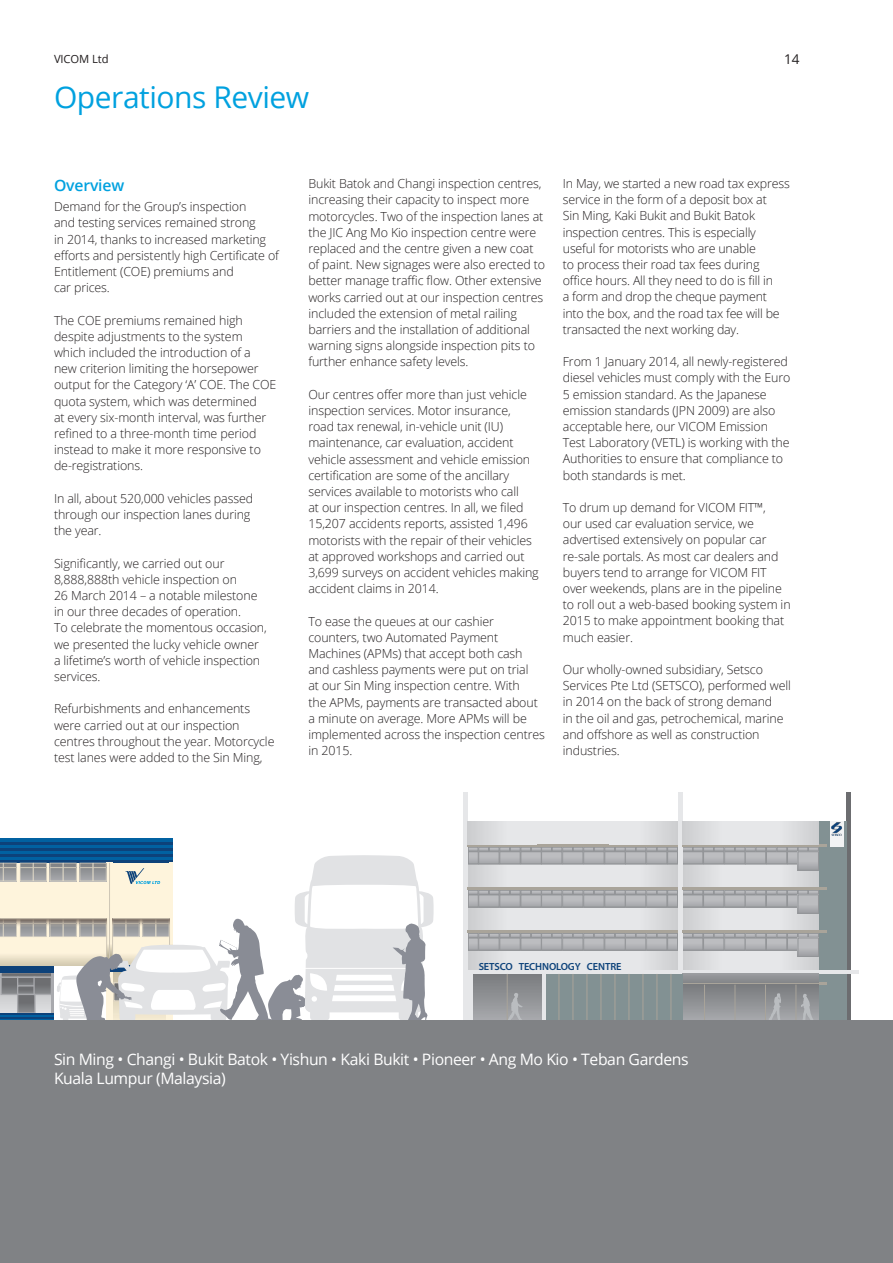
<style>
.page{position:relative;width:893px;height:1263px;background:#fff}
.page>*{position:absolute;margin:0;border:0;box-sizing:border-box;transform-origin:0 0}
.t1{font:30px "Open Sans";letter-spacing:-.015em;color:#00a1df}
.t2{font:15.75px/19.5px "Open Sans";letter-spacing:-.025em;color:#fff}
.t3{font:600 15.75px "Open Sans";letter-spacing:-.01em;color:#00a1df}
.t4{font:13.5px "Open Sans";color:#231f20}
.t5{font:300 12.45px/16.2px "Open Sans";letter-spacing:-.01em;color:#231f20}
.t6{font:11.25px "Open Sans";letter-spacing:-.01em;color:#231f20}
.t7{font:600 10.35px "Myriad Pro";letter-spacing:-.01em;color:#0d427a}
</style>
<div class="page">
<div style="left:472px;top:974px;width:70px;height:46px;background:linear-gradient(to bottom,#7a7c7f,#a6a7ab)"></div>
<div style="left:463px;top:821px;width:356px;height:153px;background:#e6e7e9"></div>
<div style="left:682px;top:864px;width:68px;height:23px;background:linear-gradient(to right,#d0d1d3,#ecedef)"></div>
<div style="left:610px;top:864px;width:68px;height:23px;background:linear-gradient(to right,#edeef0,#d1d2d4)"></div>
<svg style="left:751px;top:864px;width:68px;height:23px"></svg>
<div style="left:468px;top:864px;width:68px;height:23px;background:linear-gradient(to right,#d1d2d4,#ecedef)"></div>
<div style="left:682px;top:907px;width:68px;height:24px;background:linear-gradient(to right,#d0d1d3,#ecedef)"></div>
<div style="left:610px;top:907px;width:68px;height:24px;background:linear-gradient(to right,#edeef0,#d1d2d4)"></div>
<div style="left:751px;top:907px;width:68px;height:24px;background:linear-gradient(to right,#edeef0,#d0d1d3)"></div>
<div style="left:468px;top:907px;width:68px;height:24px;background:linear-gradient(to right,#d1d2d4,#ecedef)"></div>
<div style="left:682px;top:950px;width:68px;height:24px;background:linear-gradient(to right,#d2d3d5,#ebecee)"></div>
<div style="left:610px;top:950px;width:68px;height:24px;background:linear-gradient(to right,#ecedef,#d3d4d6)"></div>
<svg style="left:751px;top:950px;width:68px;height:20px"></svg>
<div style="left:468px;top:950px;width:68px;height:24px;background:linear-gradient(to right,#d3d4d6,#ebecee)"></div>
<svg style="left:468px;top:847px;width:351px;height:17px"></svg>
<svg style="left:800px;top:853px;width:17px;height:15px"></svg>
<div style="left:798px;top:851px;width:21px;height:19px;border:1px solid #939598"></div>
<svg style="left:468px;top:890px;width:351px;height:17px"></svg>
<svg style="left:800px;top:896px;width:17px;height:16px"></svg>
<div style="left:798px;top:894px;width:21px;height:20px;border:1px solid #939598"></div>
<svg style="left:468px;top:933px;width:351px;height:17px"></svg>
<svg style="left:800px;top:940px;width:17px;height:15px"></svg>
<div style="left:798px;top:938px;width:21px;height:19px;border:1px solid #939598"></div>
<hr style="left:678px;top:792px;width:4px;height:181px;background:#e6e7e9">
<hr style="left:847px;top:792px;width:4px;height:228px;background:#6c6d70">
<div style="left:463px;top:792px;width:5px;height:228px;background:#e6e7e9"></div>
<hr style="left:468px;top:974px;width:4px;height:46px;background:#e6e7e9">
<div style="left:542px;top:974px;width:5px;height:46px;background:#e6e7e9"></div>
<div style="left:819px;top:821px;width:28px;height:199px;background:#829193"></div>
<hr style="left:682px;top:844px;width:145px;height:3px;background:#a9a49a">
<hr style="left:468px;top:844px;width:210px;height:3px;background:#a9a49a">
<hr style="left:682px;top:888px;width:145px;height:2px;background:#a9a49a">
<hr style="left:682px;top:982px;width:145px;height:3px;background:#a9a49a">
<hr style="left:468px;top:888px;width:210px;height:2px;background:#a9a49a">
<hr style="left:682px;top:931px;width:145px;height:2px;background:#a9a49a">
<hr style="left:468px;top:931px;width:210px;height:2px;background:#a9a49a">
<div style="left:682px;top:821px;width:68px;height:23px;background:linear-gradient(to right,#d0d1d3,#ecedef)"></div>
<div style="left:610px;top:821px;width:68px;height:23px;background:linear-gradient(to right,#edeef0,#d1d2d4)"></div>
<div style="left:751px;top:821px;width:68px;height:23px;background:linear-gradient(to right,#edeef0,#d1d2d4)"></div>
<div style="left:468px;top:821px;width:68px;height:23px;background:linear-gradient(to right,#d1d2d4,#ecedef)"></div>
<div style="left:830px;top:821px;width:13px;height:26px;background:#f2f3f4"></div>
<hr style="left:463px;top:971px;width:395px;height:3px;background:#e6e7e9">
<div style="left:682px;top:974px;width:137px;height:8px;background:#909295"></div>
<svg style="left:683px;top:985px;width:136px;height:35px"></svg>
<div style="left:546px;top:974px;width:137px;height:46px;background:#829193"></div>
<hr style="left:671px;top:974px;width:1px;height:46px;background:#a9a49a">
<hr style="left:704px;top:985px;width:1px;height:35px;background:#a9a49a">
<hr style="left:735px;top:985px;width:1px;height:35px;background:#a9a49a">
<hr style="left:765px;top:985px;width:1px;height:35px;background:#a9a49a">
<hr style="left:796px;top:985px;width:1px;height:35px;background:#a9a49a">
<hr style="left:657px;top:974px;width:1px;height:46px;background:#a9a49a">
<hr style="left:643px;top:974px;width:1px;height:46px;background:#a9a49a">
<hr style="left:629px;top:974px;width:1px;height:46px;background:#a9a49a">
<hr style="left:615px;top:974px;width:1px;height:46px;background:#a9a49a">
<hr style="left:601px;top:974px;width:1px;height:46px;background:#a9a49a">
<hr style="left:587px;top:974px;width:1px;height:46px;background:#a9a49a">
<hr style="left:573px;top:974px;width:1px;height:46px;background:#a9a49a">
<hr style="left:559px;top:974px;width:1px;height:46px;background:#a9a49a">
<svg style="left:831px;top:822px;width:11px;height:13px"></svg>
<hr style="left:507px;top:974px;width:1px;height:46px;background:#a9a49a">
<svg style="left:800px;top:994px;width:14px;height:26px"></svg>
<svg style="left:768px;top:993px;width:15px;height:27px"></svg>
<svg style="left:508px;top:993px;width:17px;height:27px"></svg>
<hr style="left:0;top:854px;width:172px;height:3px;background:#0d427a">
<svg style="left:0;top:850px;width:172px;height:4px"></svg>
<hr style="left:0;top:847px;width:172px;height:3px;background:#0d427a">
<hr style="left:0;top:844px;width:172px;height:3px;background:#0161a1">
<hr style="left:0;top:841px;width:172px;height:3px;background:#0d427a">
<hr style="left:0;top:838px;width:172px;height:3px;background:#0161a1">
<svg style="left:0;top:855px;width:434px;height:165px"></svg>
<div style="left:0;top:1020px;width:893px;height:243px;background:#808285"></div>
<p class="t6" style="left:54px;top:51px;width:56px">VICOM Ltd</p>
<p class="t4" style="left:784px;top:50px;width:17px">14</p>
<h1 class="t1" style="left:54px;top:77px;width:257px">Operations Review</h1>
<p class="t3" style="left:54px;top:174px;width:72px">Overview</p>
<p class="t5" style="left:54px;top:198px;width:226px">Demand for the Group’s inspection<br>and testing services remained strong<br>in 2014, thanks to increased marketing efforts and persistently high Certificate of Entitlement (COE) premiums and<br>car prices.</p>
<p class="t5" style="left:54px;top:312px;width:224px">The COE premiums remained high despite adjustments to the system which included the introduction of a new criterion limiting the horsepower output for the Category ‘A’ COE. The COE quota system, which was determined<br>at every six-month interval, was further refined to a three-month time period instead to make it more responsive to de-registrations.</p>
<p class="t5" style="left:54px;top:490px;width:201px">In all, about 520,000 vehicles passed through our inspection lanes during the year.</p>
<p class="t5" style="left:54px;top:555px;width:214px">Significantly, we carried out our 8,888,888th vehicle inspection on<br>26 March 2014 – a notable milestone in our three decades of operation.<br>To celebrate the momentous occasion, we presented the lucky vehicle owner a lifetime’s worth of vehicle inspection services.</p>
<p class="t5" style="left:54px;top:700px;width:222px">Refurbishments and enhancements were carried out at our inspection centres throughout the year. Motorcycle test lanes were added to the Sin Ming,</p>
<p class="t5" style="left:308px;top:175px;width:238px">Bukit Batok and Changi inspection centres, increasing their capacity to inspect more motorcycles. Two of the inspection lanes at the JIC Ang Mo Kio inspection centre were replaced and the centre given a new coat of paint. New signages were also erected to better manage traffic flow. Other extensive works carried out at our inspection centres included the extension of metal railing barriers and the installation of additional warning signs alongside inspection pits to further enhance safety levels.</p>
<p class="t5" style="left:308px;top:386px;width:232px">Our centres offer more than just vehicle inspection services. Motor insurance, road tax renewal, in-vehicle unit (IU) maintenance, car evaluation, accident vehicle assessment and vehicle emission certification are some of the ancillary services available to motorists who call<br>at our inspection centres. In all, we filed 15,207 accidents reports, assisted 1,496 motorists with the repair of their vehicles at approved workshops and carried out 3,699 surveys on accident vehicles making accident claims in 2014.</p>
<p class="t5" style="left:308px;top:612px;width:238px">To ease the queues at our cashier counters, two Automated Payment Machines (APMs) that accept both cash and cashless payments were put on trial<br>at our Sin Ming inspection centre. With<br>the APMs, payments are transacted about a minute on average. More APMs will be implemented across the inspection centres in 2015.</p>
<p class="t5" style="left:563px;top:175px;width:228px">In May, we started a new road tax express service in the form of a deposit box at<br>Sin Ming, Kaki Bukit and Bukit Batok inspection centres. This is especially useful for motorists who are unable<br>to process their road tax fees during office hours. All they need to do is fill in<br>a form and drop the cheque payment into the box, and the road tax fee will be transacted the next working day.</p>
<p class="t5" style="left:563px;top:353px;width:229px">From 1 January 2014, all newly-registered diesel vehicles must comply with the Euro 5 emission standard. As the Japanese emission standards (JPN 2009) are also acceptable here, our VICOM Emission Test Laboratory (VETL) is working with the Authorities to ensure that compliance to both standards is met.</p>
<p class="t5" style="left:563px;top:499px;width:229px">To drum up demand for VICOM FIT™,<br>our used car evaluation service, we advertised extensively on popular car re-sale portals. As most car dealers and buyers tend to arrange for VICOM FIT over weekends, plans are in the pipeline to roll out a web-based booking system in 2015 to make appointment booking that much easier.</p>
<p class="t5" style="left:563px;top:661px;width:230px">Our wholly-owned subsidiary, Setsco Services Pte Ltd (SETSCO), performed well in 2014 on the back of strong demand<br>in the oil and gas, petrochemical, marine and offshore as well as construction industries.</p>
<p class="t7" style="left:479px;top:960px;width:144px">SETSCO TECHNOLOGY CENTRE</p>
<p class="t2" style="left:54px;top:1049px;width:636px">Sin Ming • Changi • Bukit Batok • Yishun • Kaki Bukit • Pioneer • Ang Mo Kio • Teban Gardens<br>Kuala Lumpur (Malaysia)</p>
</div>
